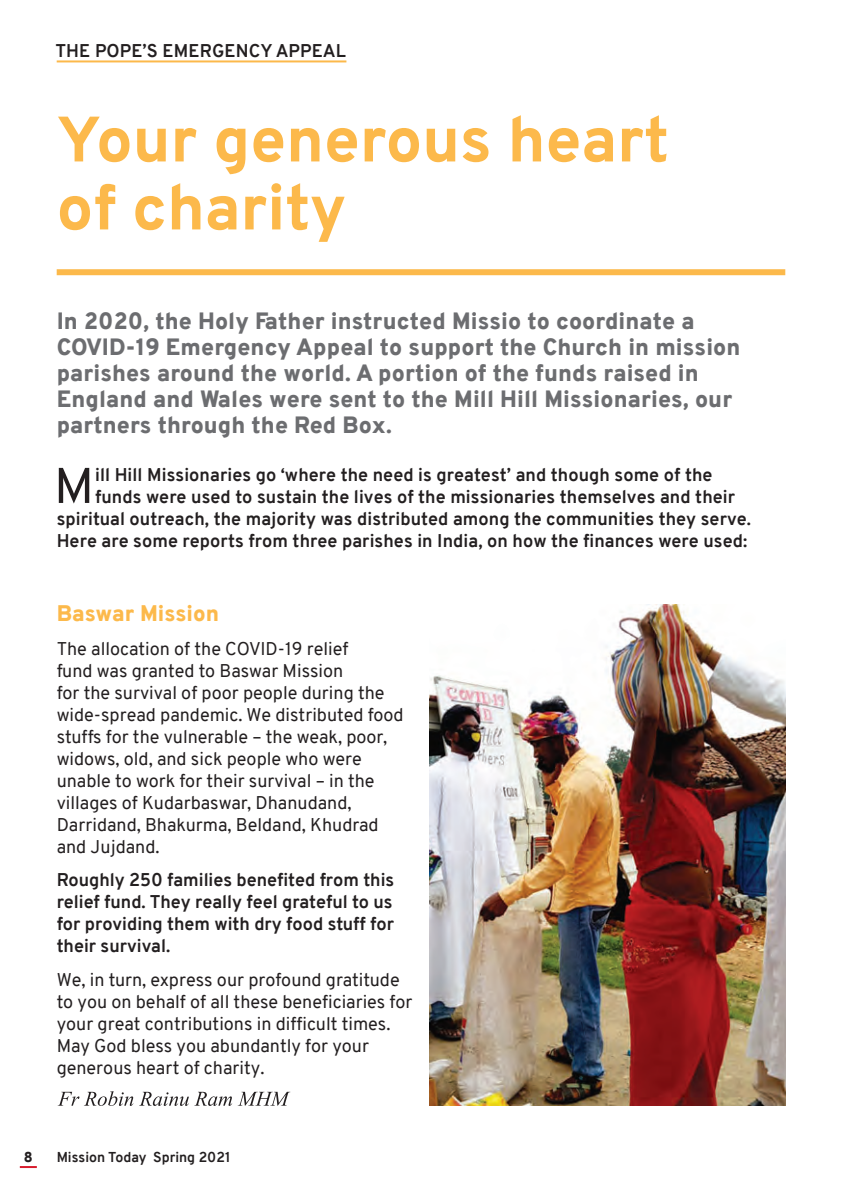
<style>
.page{position:relative;width:842px;height:1191px;background:#fff}
.page>*{position:absolute;margin:0;border:0;box-sizing:border-box;transform-origin:0 0}
.t1{font:800 64px/68px "Overpass";color:#fcb94b}
.t2{font:50px "Overpass";color:#231f20}
.t3{font:900 23px/26px "Overpass";letter-spacing:.005em;color:#6c6d70}
.t4{font:900 22px "Overpass";color:#fcb94b}
.t5{font:18px/22px "Overpass";color:#231f20}
.t6{font:700 18px/22px "Overpass";letter-spacing:.005em;color:#231f20;text-align:justify}
.t7{font:700 14px "Overpass";color:#231f20}
.t8{font:900 14px "Overpass";color:#231f20}
</style>
<div class="page">
<svg style="left:20px;top:1166px;width:17px;height:2px"></svg>
<hr style="left:57px;top:60px;width:289px;height:2px;background:#fcb94b">
<div style="left:57px;top:269px;width:728px;height:6px;background:#fcb94b"></div>
<img style="left:429px;top:605px;width:356px;height:501px">
<svg style="left:58px;top:1091px;width:75px;height:15px"></svg>
<svg style="left:139px;top:1091px;width:93px;height:15px"></svg>
<svg style="left:239px;top:1091px;width:51px;height:14px"></svg>
<p class="t6" style="left:55px;top:39px;width:292px">THE POPE’S EMERGENCY APPEAL</p>
<p class="t1" style="left:57px;top:105px;width:614px">Your generous heart of charity</p>
<p class="t3" style="left:57px;top:308px;width:685px">In 2020, the Holy Father instructed Missio to coordinate a COVID-19 Emergency Appeal to support the Church in mission parishes around the world. A portion of the funds raised in England and Wales were sent to the Mill Hill Missionaries, our partners through the Red Box.</p>
<p class="t2" style="left:54px;top:454px;width:42px">M</p>
<p class="t6" style="left:95px;top:464px;width:619px">ill Hill Missionaries go ‘where the need is greatest’ and though some of the</p>
<p class="t6" style="left:95px;top:486px;width:641px">funds were used to sustain the lives of the missionaries themselves and their</p>
<p class="t6" style="left:57px;top:508px;width:696px">spiritual outreach, the majority was distributed among the communities they serve.</p>
<p class="t6" style="left:57px;top:530px;width:692px">Here are some reports from three parishes in India, on how the finances were used:</p>
<p class="t4" style="left:57px;top:600px;width:164px">Baswar Mission</p>
<p class="t5" style="left:57px;top:637px;width:348px">The allocation of the COVID-19 relief<br>fund was granted to Baswar Mission<br>for the survival of poor people during the wide-spread pandemic. We distributed food stuffs for the vulnerable – the weak, poor, widows, old, and sick people who were unable to work for their survival – in the villages of Kudarbaswar, Dhanudand, Darridand, Bhakurma, Beldand, Khudrad and Jujdand.</p>
<p class="t6" style="left:57px;top:869px;width:339px">Roughly 250 families benefited from this relief fund. They really feel grateful to us for providing them with dry food stuff for their survival.</p>
<p class="t5" style="left:57px;top:968px;width:357px">We, in turn, express our profound gratitude to you on behalf of all these beneficiaries for your great contributions in difficult times.<br>May God bless you abundantly for your generous heart of charity.</p>
<p class="t8" style="left:24px;top:1148px;width:10px">8</p>
<p class="t7" style="left:57px;top:1148px;width:175px">Mission Today Spring 2021</p>
</div>
